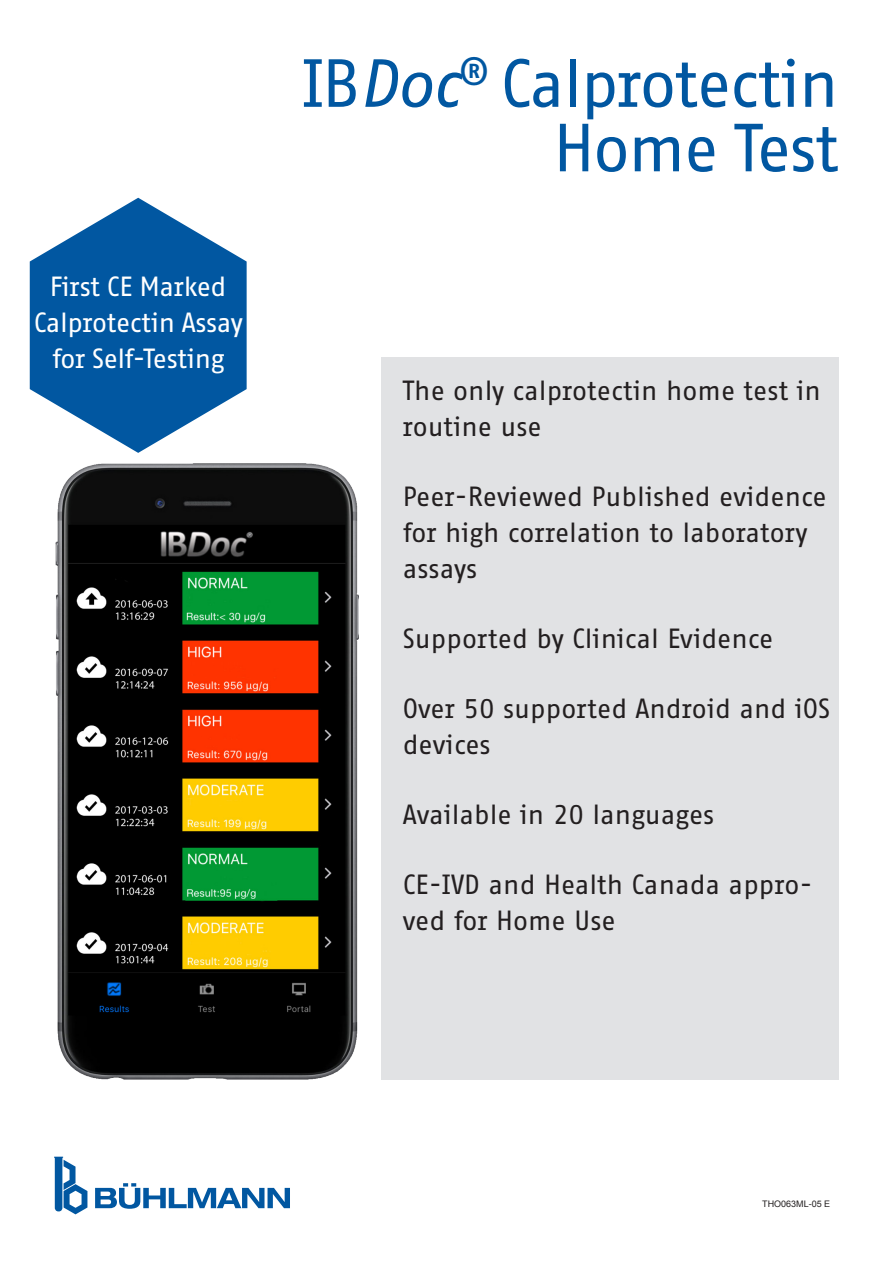
<style>
.page{position:relative;width:893px;height:1263px;background:#fff}
.page>*{position:absolute;margin:0;border:0;box-sizing:border-box;transform-origin:0 0}
.t1{font:66px/64.5px "Fago Office Sans OT";letter-spacing:-.025em;color:#0157a1;text-align:right}
.t2{font:27px/36px "Fago Office Sans OT";color:#231f20}
.t3{font:27px/36px "Fago Office Sans OT";letter-spacing:-.015em;color:#fff;text-align:center}
.t4{font:9px "Arial";color:#231f20}
.s1{font-style:italic}
</style>
<div class="page">
<img style="left:56px;top:463px;width:302px;height:617px">
<svg style="left:95px;top:1183px;width:195px;height:26px"></svg>
<svg style="left:54px;top:1157px;width:33px;height:57px"></svg>
<svg style="left:30px;top:198px;width:217px;height:255px;fill:#0157a1"></svg>
<div style="left:382px;top:357px;width:457px;height:723px;background:#e1e2e4"></div>
<p class="t3" style="left:34px;top:269px;width:211px">First CE Marked<br>Calprotectin Assay for Self-Testing</p>
<h1 class="t1" style="left:302px;top:52px;width:540px">IB<span class="s1">Doc</span><sup>®</sup> Calprotectin<br>Home Test</h1>
<p class="t2" style="left:403px;top:373px;width:420px">The only calprotectin home test in routine use</p>
<p class="t2" style="left:403px;top:479px;width:425px">Peer-Reviewed Published evidence for high correlation to laboratory assays</p>
<p class="t2" style="left:403px;top:621px;width:372px">Supported by Clinical Evidence</p>
<p class="t2" style="left:403px;top:691px;width:429px">Over 50 supported Android and iOS devices</p>
<p class="t2" style="left:403px;top:797px;width:313px">Available in 20 languages</p>
<p class="t2" style="left:403px;top:867px;width:411px">CE-IVD and Health Canada appro&shy;ved for Home Use</p>
<p class="t4" style="left:762px;top:1197px;width:70px">THO063ML-05 E</p>
</div>
